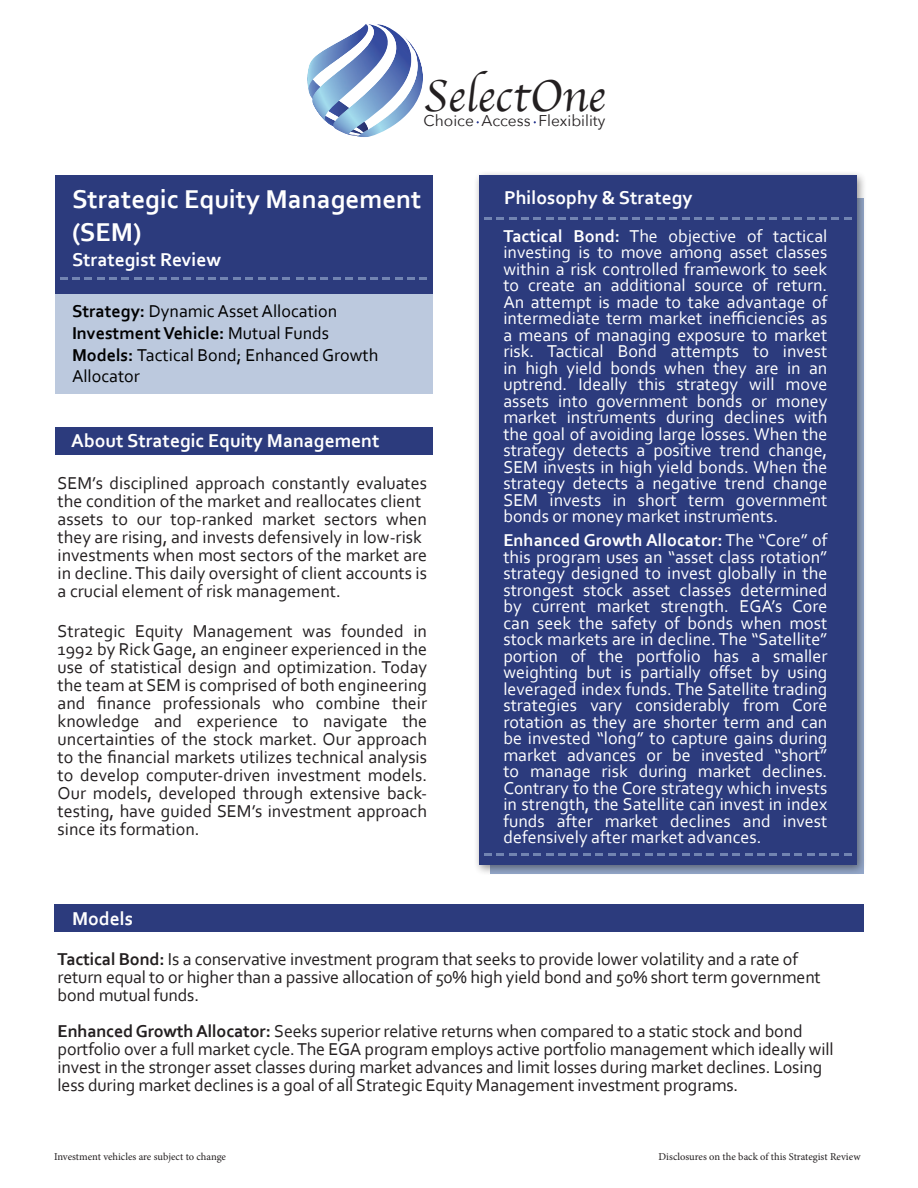
<style>
.page{position:relative;width:918px;height:1188px;background:#fff}
.page>*{position:absolute;margin:0;border:0;box-sizing:border-box;transform-origin:0 0}
.t1{font:46.65px "Apple Chancery";color:#231f20}
.t2{font:700 27px "Corbel";color:#fff}
.t3{font:700 19.5px "Corbel";color:#fff}
.t4{font:18px/18px "Corbel";letter-spacing:-.01em;color:#231f20}
.t5{font:18px/16.5px "Corbel";color:#fff;text-align:justify}
.t6{font:18px/21.6px "Corbel";color:#000}
.t7{font:700 18px "Corbel";color:#000}
.t8{font:15.6px "Avenir Next";color:#231f20}
.t9{font:10.5px "Minion Pro";letter-spacing:-.005em;color:#231f20}
.s1{font-weight:700}
.s2{font-weight:400}
</style>
<div class="page">
<div style="left:55px;top:224px;width:377px;height:170px;background:#bcc9de"></div>
<div style="left:473px;top:170px;width:394px;height:706px;background:#231f20;opacity:.5"></div>
<div style="left:479px;top:176px;width:377px;height:689px;background:#2c3b7d"></div>
<div style="left:55px;top:176px;width:377px;height:118px;background:#2c3b7d"></div>
<div style="left:55px;top:427px;width:377px;height:27px;background:#2c3b7d"></div>
<div style="left:55px;top:905px;width:809px;height:27px;background:#2c3b7d"></div>
<img style="left:309px;top:92px;width:24px;height:34px">
<img style="left:312px;top:92px;width:21px;height:31px">
<img style="left:333px;top:24px;width:60px;height:111px">
<img style="left:356px;top:30px;width:67px;height:107px">
<img style="left:307px;top:24px;width:63px;height:68px">
<svg style="left:484px;top:853px;width:7px;height:3px"></svg>
<svg style="left:497px;top:853px;width:217px;height:3px"></svg>
<svg style="left:484px;top:217px;width:7px;height:3px"></svg>
<svg style="left:497px;top:217px;width:217px;height:3px"></svg>
<svg style="left:720px;top:217px;width:131px;height:3px"></svg>
<svg style="left:720px;top:853px;width:131px;height:3px"></svg>
<svg style="left:60px;top:277px;width:180px;height:3px"></svg>
<svg style="left:246px;top:277px;width:44px;height:3px"></svg>
<svg style="left:296px;top:277px;width:131px;height:3px"></svg>
<p class="t1" style="left:423px;top:59px;width:183px">SelectOne</p>
<p class="t8" style="left:424px;top:107px;width:183px">Choice Access Flexibility</p>
<p class="t2" style="left:72px;top:183px;width:351px">Strategic Equity Management</p>
<p class="t2" style="left:72px;top:215px;width:71px">(SEM)</p>
<p class="t3" style="left:72px;top:248px;width:150px">Strategist Review</p>
<p class="t6" style="left:72px;top:300px;width:267px"><span class="s1">Strategy:</span> Dynamic Asset Allocation</p>
<p class="t7" style="left:72px;top:322px;width:259px">Investment Vehicle: <span class="s2">Mutual Funds</span></p>
<p class="t6" style="left:72px;top:343px;width:308px"><span class="s1">Models:</span> Tactical Bond; Enhanced Growth<br>Allocator</p>
<p class="t3" style="left:71px;top:428px;width:310px">About Strategic Equity Management</p>
<p class="t4" style="left:58px;top:474px;width:371px">SEM’s disciplined approach constantly evaluates the condition of the market and reallocates client</p>
<p class="t4" style="left:58px;top:510px;width:371px">assets to our top-ranked market sectors when they are rising, and invests defensively in low-risk</p>
<p class="t4" style="left:58px;top:546px;width:371px;text-align:justify">investments when most sectors of the market are in decline. This daily oversight of client accounts is a crucial element of risk management.</p>
<p class="t4" style="left:58px;top:621px;width:371px;text-align:justify">Strategic Equity Management was founded in 1992 by Rick Gage, an engineer experienced in the use of statistical design and optimization. Today the team at SEM is comprised of both engineering and finance professionals who combine their knowledge and experience to navigate the uncertainties of the stock market. Our approach to the financial markets utilizes technical analysis to develop computer-driven investment models.<br>Our models, developed through extensive back&shy;testing, have guided SEM’s investment approach since its formation.</p>
<p class="t3" style="left:72px;top:906px;width:62px">Models</p>
<p class="t3" style="left:504px;top:185px;width:190px">Philosophy &amp; Strategy</p>
<p class="t5" style="left:503px;top:227px;width:326px"><span class="s1">Tactical Bond:</span> The objective of tactical investing is to move among asset classes within a risk controlled framework to seek to create an additional source of return.<br>An attempt is made to take advantage of intermediate term market inefficiencies as a means of managing exposure to market risk. Tactical Bond attempts to invest in high yield bonds when they are in an uptrend. Ideally this strategy will move assets into government bonds or money market instruments during declines with the goal of avoiding large losses. When the strategy detects a positive trend change, SEM invests in high yield bonds. When the strategy detects a negative trend change SEM invests in short term government bonds or money market instruments.</p>
<p class="t5" style="left:503px;top:532px;width:326px"><span class="s1">Enhanced Growth Allocator:</span> The “Core” of this program uses an “asset class rotation” strategy designed to invest globally in the strongest stock asset classes determined by current market strength. EGA’s Core can seek the safety of bonds when most stock markets are in decline. The “Satellite” portion of the portfolio has a smaller weighting but is partially offset by using leveraged index funds. The Satellite trading strategies vary considerably from Core rotation as they are shorter term and can be invested “long” to capture gains during market advances or be invested “short” to manage risk during market declines.<br>Contrary to the Core strategy which invests in strength, the Satellite can invest in index funds after market declines and invest defensively after market advances.</p>
<p class="t4" style="left:58px;top:950px;width:742px"><span class="s1">Tactical Bond:</span> Is a conservative investment program that seeks to provide lower volatility and a rate of</p>
<p class="t4" style="left:58px;top:968px;width:765px">return equal to or higher than a passive allocation of 50% high yield bond and 50% short term government</p>
<p class="t4" style="left:58px;top:986px;width:143px">bond mutual funds.</p>
<p class="t4" style="left:58px;top:1022px;width:747px"><span class="s1">Enhanced Growth Allocator:</span> Seeks superior relative returns when compared to a static stock and bond</p>
<p class="t4" style="left:58px;top:1040px;width:778px">portfolio over a full market cycle. The EGA program employs active portfolio management which ideally will</p>
<p class="t4" style="left:58px;top:1058px;width:766px">invest in the stronger asset classes during market advances and limit losses during market declines. Losing</p>
<p class="t4" style="left:58px;top:1076px;width:682px">less during market declines is a goal of all Strategic Equity Management investment programs.</p>
<p class="t9" style="left:54px;top:1149px;width:174px">Investment vehicles are subject to change</p>
<p class="t9" style="left:659px;top:1149px;width:203px">Disclosures on the back of this Strategist Review</p>
</div>
